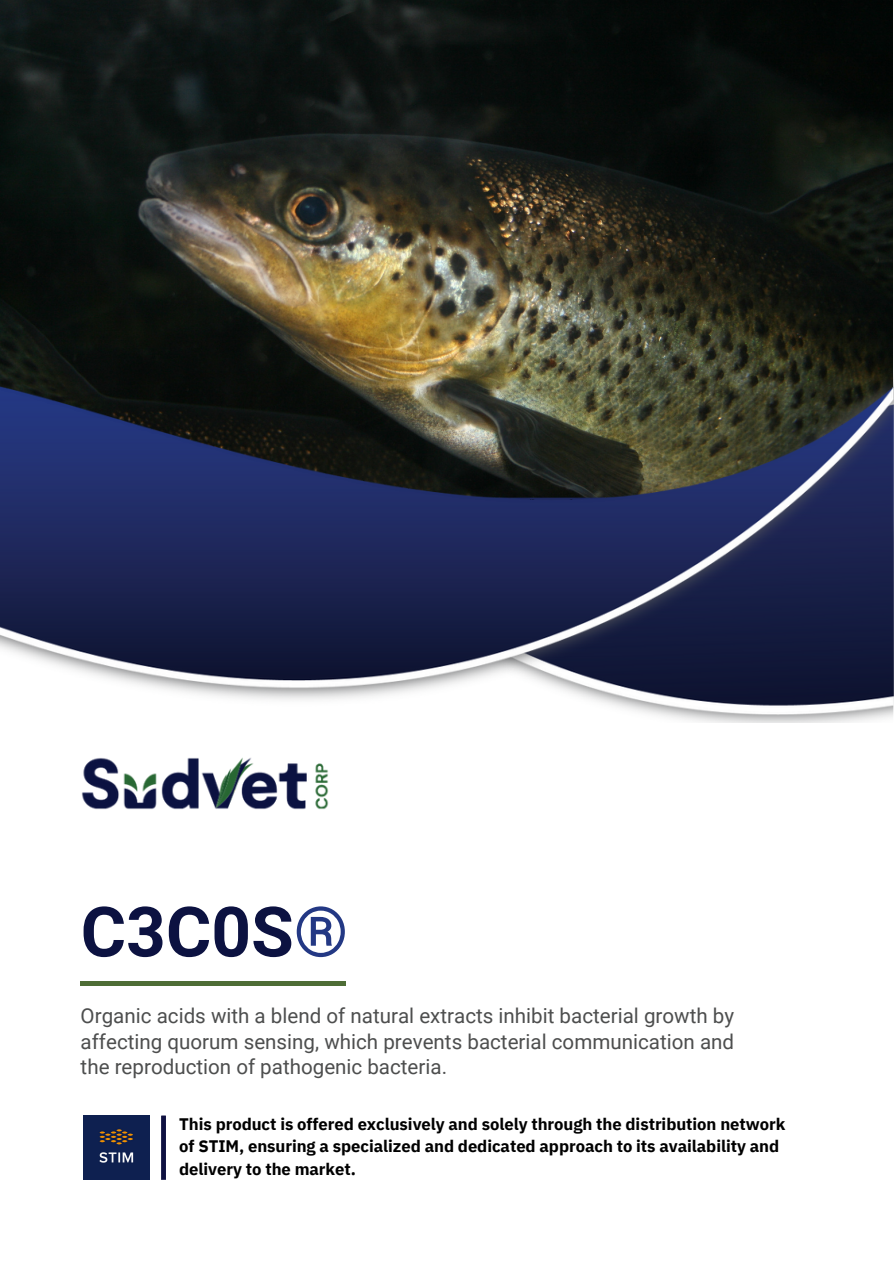
<style>
.page{position:relative;width:894px;height:1264px;background:#fff}
.page>*{position:absolute;margin:0;border:0;box-sizing:border-box;transform-origin:0 0}
.t1{font:700 69.3px "Roboto";color:#0c1241}
.t2{font:20.55px/25.8px "Roboto";color:#4d4e4e;text-align:justify}
.t3{font:700 16.65px/22.5px "IBM Plex Sans";letter-spacing:-.005em;color:#000}
.s1{color:#233884}
</style>
<div class="page">
<div style="left:81px;top:980px;width:265px;height:5px;background:#4e6d36"></div>
<img style="left:0;top:0;width:892px;height:330px">
<img style="left:0;top:330px;width:893px;height:393px">
<img style="left:0;top:375px;width:893px;height:321px">
<img style="left:81px;top:757px;width:248px;height:53px">
<img style="left:84px;top:1115px;width:65px;height:64px">
<div style="left:161px;top:1115px;width:5px;height:148px;background:#0f1141"></div>
<div style="left:161px;top:1179px;width:5px;height:84px;background:#fff"></div>
<h1 class="t1" style="left:81px;top:892px;width:269px">C3C0S<span class="s1">®</span></h1>
<p class="t2" style="left:81px;top:1002px;width:654px">Organic acids with a blend of natural extracts inhibit bacterial growth by affecting quorum sensing, which prevents bacterial communication and the reproduction of pathogenic bacteria.</p>
<p class="t3" style="left:179px;top:1112px;width:607px">This product is offered exclusively and solely through the distribution network of STIM, ensuring a specialized and dedicated approach to its availability and delivery to the market.</p>
</div>
